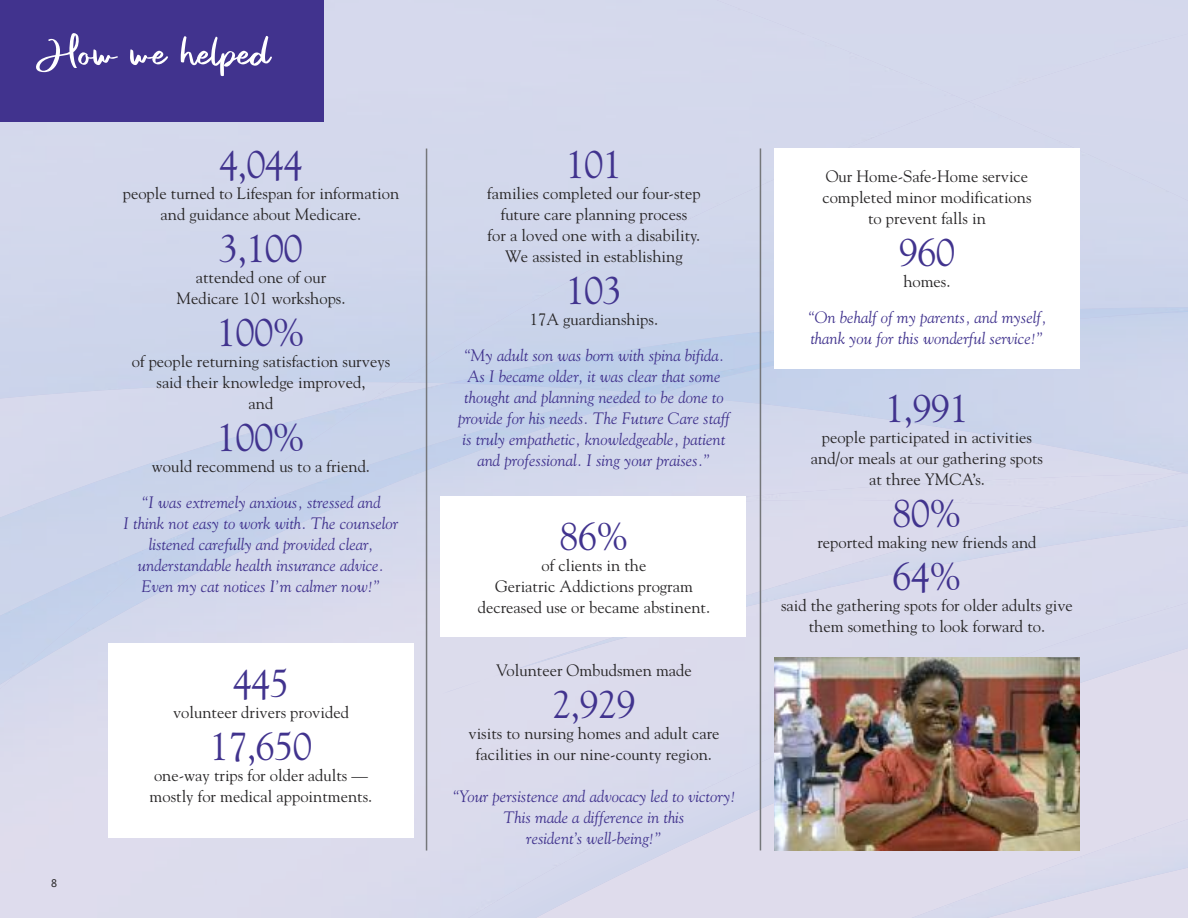
<style>
.page{position:relative;width:1188px;height:918px;background:#fff}
.page>*{position:absolute;margin:0;border:0;box-sizing:border-box;transform-origin:0 0}
.t1{font:54px "Sweet Buttermilk Script";color:#fff;scale:1.2 1}
.t2{font:39px "Goudy";letter-spacing:-.025em;color:#41338e}
.t3{font:16.5px/21px "Goudy";color:#272526;text-align:center}
.t4{font:italic 16.5px/21px "Goudy";color:#41338e;text-align:center}
.t5{font:12px "Officina Sans";color:#272526}
</style>
<div class="page">
<svg style="left:483px;top:694px;width:705px;height:224px;background:#dddbeb"></svg>
<div style="left:534px;top:102px;width:654px;height:205px;background:#d2d8ec"></div>
<div style="left:483px;top:473px;width:425px;height:281px;background:#dbdbec"></div>
<div style="left:323px;top:674px;width:160px;height:244px;background:#dbdbec"></div>
<div style="left:481px;top:754px;width:216px;height:106px;background:#d8daec"></div>
<div style="left:694px;top:754px;width:80px;height:41px;background:#d6d9ec"></div>
<div style="left:481px;top:858px;width:93px;height:54px;background:#d5d8ec"></div>
<img style="left:188px;top:392px;width:470px;height:282px">
<img style="left:627px;top:309px;width:561px;height:85px">
<div style="left:862px;top:34px;width:326px;height:55px;background:#d4d9ec"></div>
<img style="left:969px;top:87px;width:44px;height:16px">
<img style="left:209px;top:399px;width:158px;height:2px">
<img style="left:367px;top:399px;width:33px;height:4px">
<div style="left:485px;top:0;width:270px;height:250px;background:#d4d8ec"></div>
<div style="left:753px;top:13px;width:109px;height:178px;background:#d4d8ec"></div>
<div style="left:860px;top:55px;width:109px;height:89px;background:#d4d8ec"></div>
<div style="left:485px;top:248px;width:148px;height:56px;background:#ced5eb"></div>
<img style="left:485px;top:301px;width:49px;height:30px">
<img style="left:0;top:401px;width:371px;height:216px">
<img style="left:0;top:531px;width:188px;height:155px">
<div style="left:442px;top:509px;width:746px;height:185px;background:#dbdaec"></div>
<div style="left:1102px;top:818px;width:86px;height:72px;background:#dbdbec"></div>
<img style="left:941px;top:847px;width:163px;height:71px">
<img style="left:910px;top:905px;width:34px;height:13px">
<div style="left:614px;top:474px;width:435px;height:35px;background:#d9daec"></div>
<div style="left:1049px;top:474px;width:139px;height:49px;background:#d6d9ec"></div>
<svg style="left:1180px;top:470px;width:8px;height:5px"></svg>
<div style="left:0;top:0;width:324px;height:122px;background:#41338e"></div>
<hr style="left:426px;top:149px;width:1px;height:702px;background:#75777a">
<hr style="left:760px;top:148px;width:1px;height:702px;background:#75777a">
<div style="left:108px;top:643px;width:305px;height:195px;background:#fff"></div>
<div style="left:440px;top:496px;width:305px;height:141px;background:#fff"></div>
<div style="left:775px;top:148px;width:305px;height:221px;background:#fff"></div>
<img style="left:774px;top:657px;width:306px;height:193px">
<h1 class="t1" style="left:36px;top:16px;width:197px">How we helped</h1>
<h2 class="t2" style="left:219px;top:141px;width:85px">4,044</h2>
<p class="t3" style="left:123px;top:182px;width:278px">people turned to Lifespan for information and guidance about Medicare.</p>
<h2 class="t2" style="left:219px;top:225px;width:85px">3,100</h2>
<p class="t3" style="left:176px;top:266px;width:171px">attended one of our<br>Medicare 101 workshops.</p>
<h2 class="t2" style="left:217px;top:309px;width:90px">100%</h2>
<p class="t3" style="left:132px;top:350px;width:260px">of people returning satisfaction surveys said their knowledge improved,<br>and</p>
<h2 class="t2" style="left:217px;top:414px;width:90px">100%</h2>
<p class="t3" style="left:152px;top:455px;width:220px">would recommend us to a friend.</p>
<p class="t4" style="left:124px;top:491px;width:276px">“I was extremely anxious, stressed and<br>I think not easy to work with. The counselor listened carefully and provided clear, understandable health insurance advice.<br>Even my cat notices I’m calmer now!”</p>
<p class="t5" style="left:51px;top:878px;width:7px">8</p>
<h2 class="t2" style="left:233px;top:660px;width:58px">445</h2>
<p class="t3" style="left:173px;top:701px;width:177px">volunteer drivers provided</p>
<h2 class="t2" style="left:210px;top:723px;width:104px">17,650</h2>
<p class="t3" style="left:150px;top:764px;width:224px;text-align:left">one-way trips for older adults — mostly for medical appointments.</p>
<h2 class="t2" style="left:566px;top:141px;width:58px">101</h2>
<p class="t3" style="left:487px;top:182px;width:215px">families completed our four-step future care planning process<br>for a loved one with a disability.<br>We assisted in establishing</p>
<h2 class="t2" style="left:566px;top:267px;width:58px">103</h2>
<p class="t3" style="left:530px;top:308px;width:130px">17A guardianships.</p>
<p class="t4" style="left:458px;top:344px;width:273px">“My adult son was born with spina bifida.<br>As I became older, it was clear that some thought and planning needed to be done to provide for his needs. The Future Care staff is truly empathetic, knowledgeable, patient and professional. I sing your praises.”</p>
<h2 class="t2" style="left:559px;top:513px;width:71px">86%</h2>
<p class="t3" style="left:478px;top:554px;width:234px">of clients in the<br>Geriatric Addictions program decreased use or became abstinent.</p>
<p class="t3" style="left:496px;top:659px;width:197px">Volunteer Ombudsmen made</p>
<h2 class="t2" style="left:552px;top:681px;width:85px">2,929</h2>
<p class="t3" style="left:468px;top:722px;width:253px">visits to nursing homes and adult care facilities in our nine-county region.</p>
<p class="t4" style="left:452px;top:785px;width:285px">“Your persistence and advocacy led to victory!<br>This made a difference in this<br>resident’s well-being!”</p>
<p class="t3" style="left:822px;top:166px;width:211px">Our Home-Safe-Home service completed minor modifications to prevent falls in</p>
<h2 class="t2" style="left:899px;top:230px;width:58px">960</h2>
<p class="t3" style="left:903px;top:271px;width:49px">homes.</p>
<p class="t4" style="left:807px;top:307px;width:241px;text-align:left">“On behalf of my parents, and myself, thank you for this wonderful service!”</p>
<h2 class="t2" style="left:885px;top:386px;width:85px">1,991</h2>
<p class="t3" style="left:811px;top:427px;width:234px">people participated in activities and/or meals at our gathering spots at three YMCA’s.</p>
<h2 class="t2" style="left:892px;top:491px;width:71px">80%</h2>
<p class="t3" style="left:817px;top:532px;width:221px">reported making new friends and</p>
<h2 class="t2" style="left:892px;top:554px;width:71px">64%</h2>
<p class="t3" style="left:781px;top:595px;width:293px">said the gathering spots for older adults give them something to look forward to.</p>
</div>
